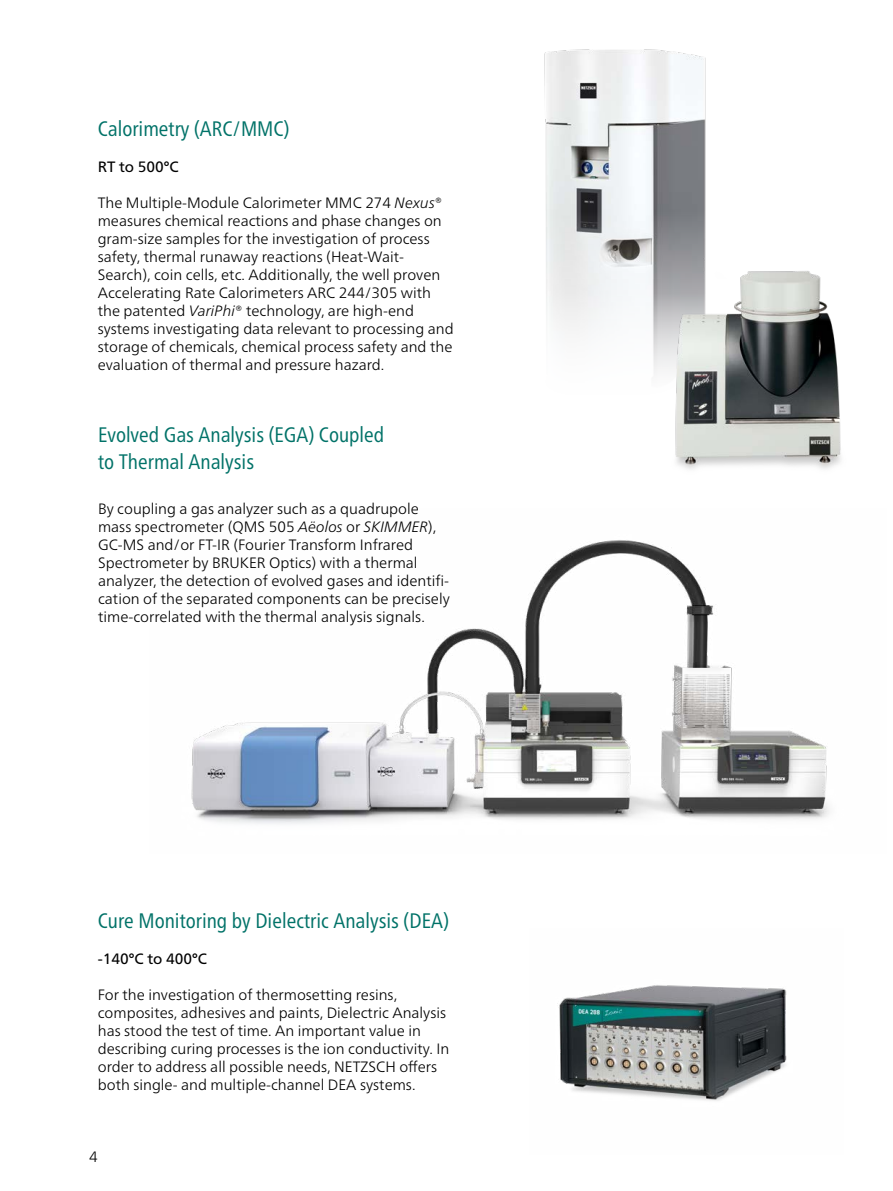
<style>
.page{position:relative;width:893px;height:1191px;background:#fff}
.page>*{position:absolute;margin:0;border:0;box-sizing:border-box;transform-origin:0 0}
.Subhead_1_grün_n{font:condensed 21px "Frutiger Neue LTW1 G";color:#007268}
.E_Fließtext{font:300 15px/18px "Frutiger Neue LTW1 G";color:#000}
.Subhead_2_schwarz_n{font:15px "Frutiger Neue LTW1 G";color:#000}
.s1{font-style:italic}
</style>
<div class="page">
<img style="left:557px;top:985px;width:230px;height:116px">
<img style="left:544px;top:49px;width:162px;height:282px">
<img style="left:649px;top:238px;width:192px;height:231px">
<img style="left:191px;top:540px;width:638px;height:284px">
<p class="Subhead_1_grün_n" style="left:98px;top:113px;width:193px">Calorimetry (ARC/MMC)</p>
<p class="Subhead_2_schwarz_n" style="left:98px;top:158px;width:82px">RT to 500°C</p>
<p class="E_Fließtext" style="left:98px;top:193px;width:358px">The Multiple-Module Calorimeter MMC 274 <span class="s1">Nexus</span>® measures chemical reactions and phase changes on gram-size samples for the investigation of process safety, thermal runaway reactions (Heat-Wait-Search), coin cells, etc. Additionally, the well proven Accelerating Rate Calorimeters ARC 244/305 with the patented <span class="s1">VariPhi</span>® technology, are high-end systems investigating data relevant to processing and storage of chemicals, chemical process safety and the evaluation of thermal and pressure hazard.</p>
<p class="Subhead_1_grün_n" style="left:98px;top:419px;width:288px">Evolved Gas Analysis (EGA) Coupled</p>
<p class="Subhead_1_grün_n" style="left:98px;top:446px;width:158px">to Thermal Analysis</p>
<p class="E_Fließtext" style="left:98px;top:499px;width:353px">By coupling a gas analyzer such as a quadrupole mass spectrometer (QMS 505 <span class="s1">Aëolos</span> or <span class="s1">SKIMMER</span>), GC-MS and/or FT-IR (Fourier Transform Infrared Spectrometer by BRUKER Optics) with a thermal analyzer, the detection of evolved gases and identifi&shy;cation of the separated components can be precisely time-correlated with the thermal analysis signals.</p>
<p class="Subhead_1_grün_n" style="left:98px;top:905px;width:353px">Cure Monitoring by Dielectric Analysis (DEA)</p>
<p class="Subhead_2_schwarz_n" style="left:98px;top:950px;width:111px">-140°C to 400°C</p>
<p class="E_Fließtext" style="left:98px;top:985px;width:353px">For the investigation of thermosetting resins, composites, adhesives and paints, Dielectric Analysis has stood the test of time. An important value in describing curing processes is the ion conductivity. In order to address all possible needs, NETZSCH offers both single- and multiple-channel DEA systems.</p>
<p class="E_Fließtext" style="left:89px;top:1147px;width:10px">4</p>
</div>
